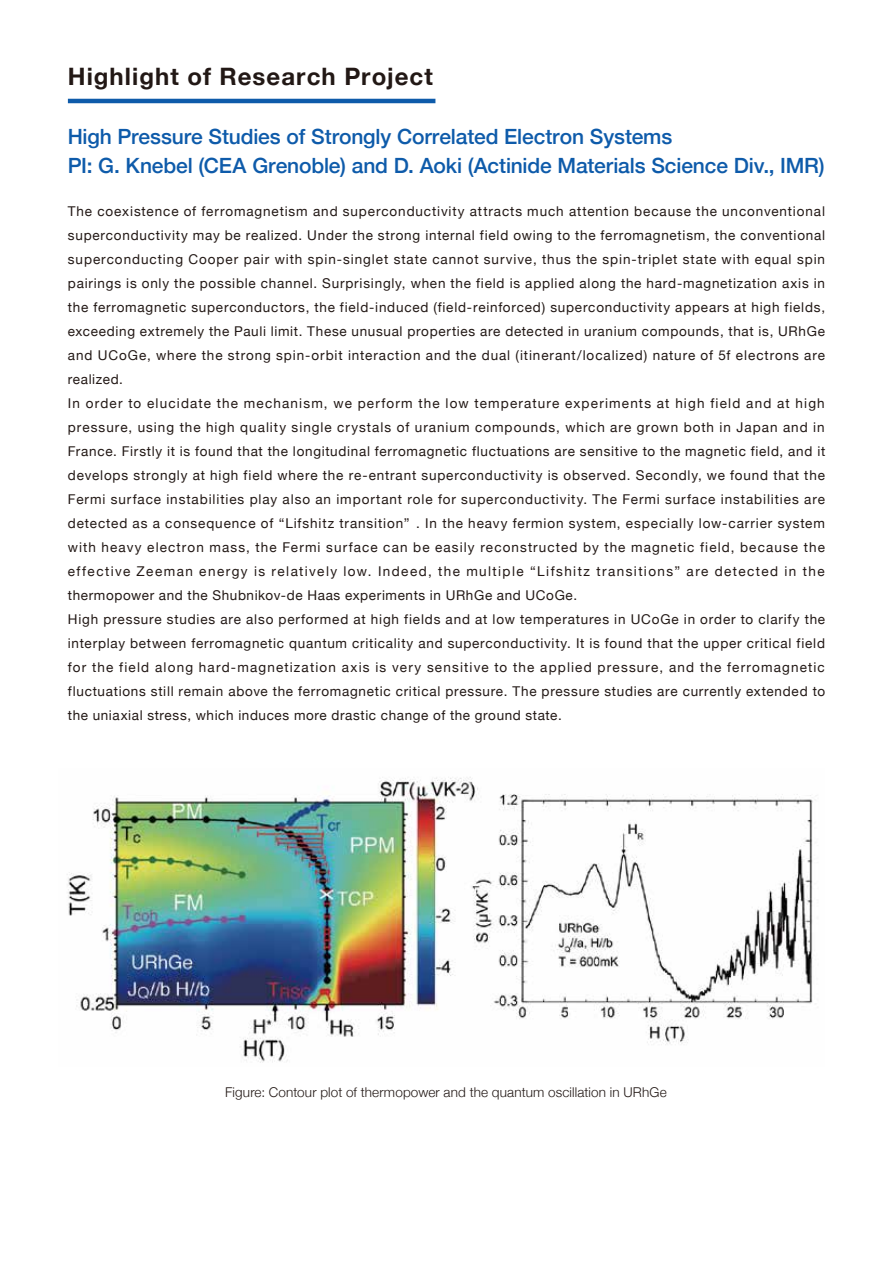
<style>
.page{position:relative;width:893px;height:1263px;background:#fff}
.page>*{position:absolute;margin:0;border:0;box-sizing:border-box;transform-origin:0 0}
.t1{font:700 24px "Helvetica Neue";letter-spacing:.045em;color:#221815}
.t2{font:500 21px/28.5px "Helvetica Neue";letter-spacing:-.01em;color:#0e5baa}
.t3{font:13.5px/24px "Helvetica Neue";letter-spacing:.065em;color:#221815}
.t4{font:300 13.5px "Helvetica Neue";letter-spacing:.01em;color:#221815}
</style>
<div class="page">
<hr style="left:68px;top:99px;width:367px;height:4px;background:#0e5baa">
<img style="left:67px;top:777px;width:750px;height:286px">
<h1 class="t1" style="left:68px;top:58px;width:367px">Highlight of Research Project</h1>
<h2 class="t2" style="left:68px;top:122px;width:758px">High Pressure Studies of Strongly Correlated Electron Systems<br>PI: G. Knebel (CEA Grenoble) and D. Aoki (Actinide Materials Science Div., IMR)</h2>
<p class="t3" style="left:68px;top:200px;width:759px">The coexistence of ferromagnetism and superconductivity attracts much attention because the unconventional superconductivity may be realized. Under the strong internal field owing to the ferromagnetism, the conventional superconducting Cooper pair with spin-singlet state cannot survive, thus the spin-triplet state with equal spin pairings is only the possible channel. Surprisingly, when the field is applied along the hard-magnetization axis in the ferromagnetic superconductors, the field-induced (field-reinforced) superconductivity appears at high fields, exceeding extremely the Pauli limit. These unusual properties are detected in uranium compounds, that is, URhGe and UCoGe, where the strong spin-orbit interaction and the dual (itinerant/localized) nature of 5f electrons are realized.<br>In order to elucidate the mechanism, we perform the low temperature experiments at high field and at high pressure, using the high quality single crystals of uranium compounds, which are grown both in Japan and in France. Firstly it is found that the longitudinal ferromagnetic fluctuations are sensitive to the magnetic field, and it develops strongly at high field where the re-entrant superconductivity is observed. Secondly, we found that the Fermi surface instabilities play also an important role for superconductivity. The Fermi surface instabilities are detected as a consequence of “Lifshitz transition” . In the heavy fermion system, especially low-carrier system with heavy electron mass, the Fermi surface can be easily reconstructed by the magnetic field, because the effective Zeeman energy is relatively low. Indeed, the multiple “Lifshitz transitions” are detected in the thermopower and the Shubnikov-de Haas experiments in URhGe and UCoGe.<br>High pressure studies are also performed at high fields and at low temperatures in UCoGe in order to clarify the interplay between ferromagnetic quantum criticality and superconductivity. It is found that the upper critical field for the field along hard-magnetization axis is very sensitive to the applied pressure, and the ferromagnetic fluctuations still remain above the ferromagnetic critical pressure. The pressure studies are currently extended to the uniaxial stress, which induces more drastic change of the ground state.</p>
<p class="t4" style="left:225px;top:1081px;width:443px">Figure: Contour plot of thermopower and the quantum oscillation in URhGe</p>
</div>
